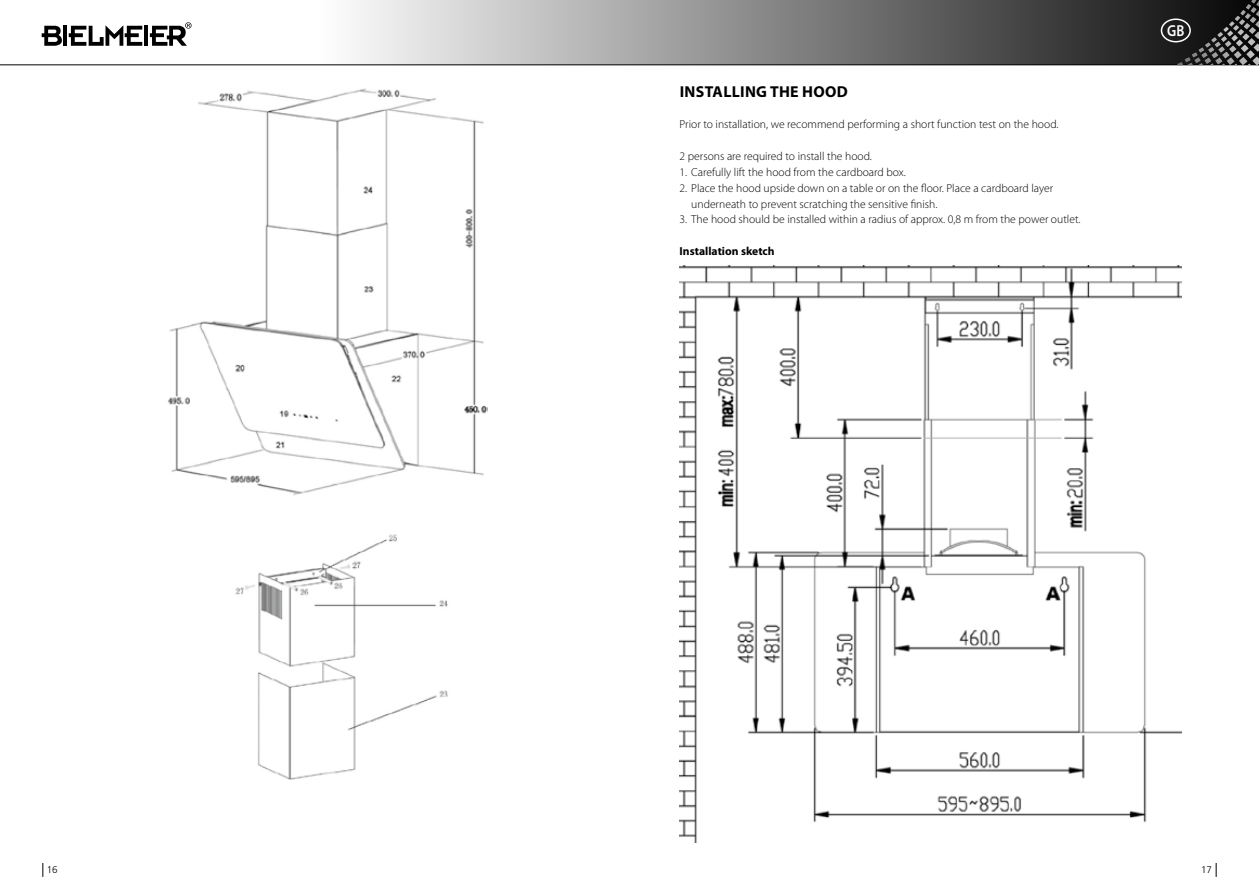
<style>
.page{position:relative;width:1259px;height:893px;background:#fff}
.page>*{position:absolute;margin:0;border:0;box-sizing:border-box;transform-origin:0 0}
.t1{font:700 15.9px "Myriad Pro";letter-spacing:.02em;color:#000}
.t2{font:600 15.9px "Myriad Pro";color:#fff;scale:.87 1}
.t3{font:300 11.7px/15.9px "Myriad Pro";color:#000}
.t4{font:700 11.7px "Myriad Pro";color:#000}
.t5{font:300 9.75px "Frutiger LT Std";color:#000}
</style>
<div class="page">
<svg style="left:43px;top:863px;width:1px;height:14px"></svg>
<svg style="left:1215px;top:863px;width:1px;height:14px"></svg>
<svg style="left:42px;top:26px;width:20px;height:20px"></svg>
<hr style="left:63px;top:26px;width:4px;height:20px;background:#000">
<svg style="left:69px;top:25px;width:73px;height:21px"></svg>
<hr style="left:144px;top:26px;width:4px;height:20px;background:#000">
<svg style="left:150px;top:22px;width:41px;height:24px"></svg>
<div style="left:315px;top:0;width:944px;height:65px;background:linear-gradient(to right,#f9f9f9,#131313)"></div>
<hr style="left:0;top:64px;width:1259px;height:1px;background:#000">
<svg style="left:1223px;top:0;width:36px;height:34px"></svg>
<img style="left:168px;top:88px;width:319px;height:692px">
<img style="left:679px;top:266px;width:502px;height:577px">
<div style="left:1160px;top:18px;width:31px;height:24px;border:2px solid #fff;border-radius:50%"></div>
<h1 class="t1" style="left:680px;top:82px;width:170px">INSTALLING THE HOOD</h1>
<p class="t3" style="left:679px;top:117px;width:380px">Prior to installation, we recommend performing a short function test on the hood.</p>
<p class="t3" style="left:679px;top:148px;width:194px">2 persons are required to install the hood.</p>
<p class="t3" style="left:679px;top:164px;width:228px">1. Carefully lift the hood from the cardboard box.</p>
<p class="t3" style="left:691px;top:180px;width:363px;text-indent:-12px">2. Place the hood upside down on a table or on the floor. Place a cardboard layer underneath to prevent scratching the sensitive finish.</p>
<p class="t3" style="left:679px;top:212px;width:402px">3. The hood should be installed within a radius of approx. 0,8 m from the power outlet.</p>
<p class="t4" style="left:679px;top:245px;width:96px">Installation sketch</p>
<h1 class="t2" style="left:1167px;top:21px;width:22px">GB</h1>
<p class="t5" style="left:47px;top:864px;width:12px">16</p>
<p class="t5" style="left:1201px;top:864px;width:12px">17</p>
</div>
